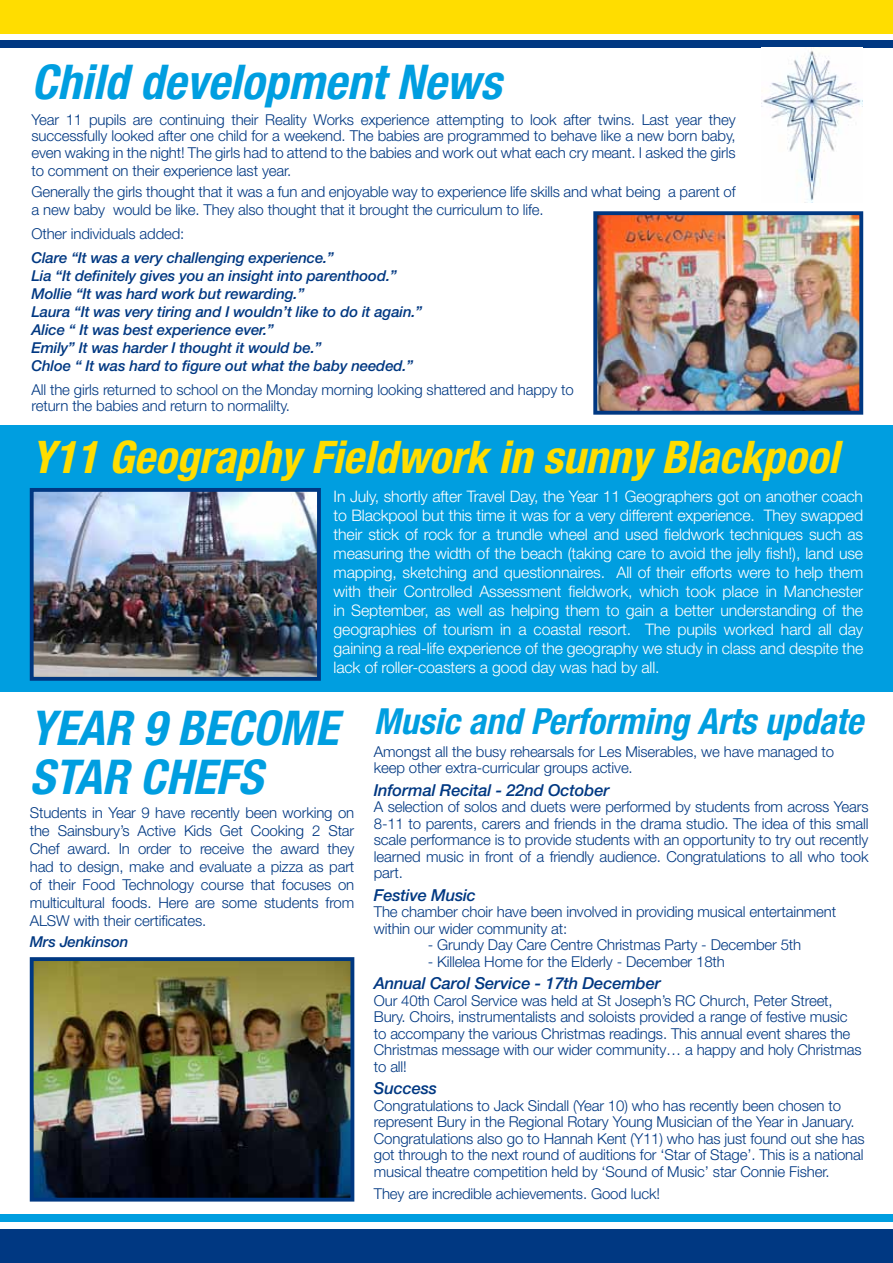
<style>
.page{position:relative;width:893px;height:1263px;background:#fff}
.page>*{position:absolute;margin:0;border:0;box-sizing:border-box;transform-origin:0 0}
.t1{font:italic 700 condensed 48px/49.5px "Helvetica Neue LT";color:#009ee0}
.t2{font:italic 700 condensed 45px "Helvetica Neue LT";color:#fd0}
.t3{font:italic 700 condensed 36px "Helvetica Neue LT";color:#009ee0}
.t4{font:italic 500 16.5px "Helvetica Neue LT";letter-spacing:-.01em;color:#003882}
.t5{font:300 15.9px/19px "Helvetica Neue LT";letter-spacing:-.01em;color:#fff;text-align:justify}
.t6{font:300 15px/16.5px "Helvetica Neue LT";letter-spacing:-.01em;color:#003882}
.t7{font:italic 500 15px/18px "Helvetica Neue LT";letter-spacing:-.01em;color:#003882}
</style>
<div class="page">
<div style="left:0;top:0;width:893px;height:34px;background:#fd0"></div>
<div style="left:0;top:40px;width:893px;height:8px;background:#003882"></div>
<div style="left:0;top:1229px;width:893px;height:34px;background:#003882"></div>
<div style="left:0;top:1214px;width:893px;height:8px;background:#009ee0"></div>
<div style="left:0;top:425px;width:893px;height:267px;background:#009ee0"></div>
<img style="left:598px;top:216px;width:260px;height:194px">
<div style="left:593px;top:211px;width:270px;height:204px;border:4px solid #003882"></div>
<img style="left:35px;top:493px;width:281px;height:183px">
<div style="left:30px;top:488px;width:291px;height:193px;border:4px solid #003882"></div>
<img style="left:35px;top:962px;width:314px;height:234px">
<div style="left:30px;top:957px;width:324px;height:244px;border:4px solid #003882"></div>
<img style="left:761px;top:48px;width:102px;height:154px">
<h1 class="t1" style="left:31px;top:57px;width:471px">Child development News</h1>
<p class="t6" style="left:31px;top:111px;width:706px;text-align:justify">Year 11 pupils are continuing their Reality Works experience attempting to look after twins. Last year they successfully looked after one child for a weekend. The babies are programmed to behave like a new born baby, even waking in the night! The girls had to attend to the babies and work out what each cry meant. I asked the girls</p>
<p class="t6" style="left:31px;top:159px;width:706px;line-height:21px">to comment on their experience last year.<br>Generally the girls thought that it was a fun and enjoyable way to experience life skills and what being a parent of</p>
<p class="t6" style="left:31px;top:197px;width:514px;line-height:24px">a new baby would be like. They also thought that it brought the curriculum to life.<br>Other individuals added:</p>
<p class="t7" style="left:31px;top:248px;width:392px">Clare “It was a very challenging experience.”<br>Lia “It definitely gives you an insight into parenthood.” Mollie “It was hard work but rewarding.”<br>Laura “It was very tiring and I wouldn’t like to do it again.” Alice “ It was best experience ever.”<br>Emily” It was harder I thought it would be.”<br>Chloe “ It was hard to figure out what the baby needed.”</p>
<p class="t6" style="left:31px;top:381px;width:544px">All the girls returned to school on the Monday morning looking shattered and happy to return the babies and return to normalilty.</p>
<h2 class="t2" style="left:31px;top:430px;width:809px">Y11 Geography Fieldwork in sunny Blackpool</h2>
<p class="t5" style="left:334px;top:486px;width:531px">In July, shortly after Travel Day, the Year 11 Geographers got on another coach to Blackpool but this time it was for a very different experience. They swapped their stick of rock for a trundle wheel and used fieldwork techniques such as measuring the width of the beach (taking care to avoid the jelly fish!), land use mapping, sketching and questionnaires. All of their efforts were to help them with their Controlled Assessment fieldwork, which took place in Manchester in September, as well as helping them to gain a better understanding of the geographies of tourism in a coastal resort. The pupils worked hard all day gaining a real-life experience of the geography we study in class and despite the lack of roller-coasters a good day was had by all.</p>
<h1 class="t1" style="left:30px;top:702px;width:310px">YEAR 9 BECOME<br>STAR CHEFS</h1>
<p class="t6" style="left:30px;top:803px;width:326px;line-height:18px;text-align:justify">Students in Year 9 have recently been working on the Sainsbury’s Active Kids Get Cooking 2 Star Chef award. In order to receive the award they had to design, make and evaluate a pizza as part of their Food Technology course that focuses on multicultural foods. Here are some students from ALSW with their certificates.</p>
<p class="t7" style="left:30px;top:932px;width:100px">Mrs Jenkinson</p>
<h3 class="t3" style="left:374px;top:699px;width:491px">Music and Performing Arts update</h3>
<p class="t6" style="left:374px;top:743px;width:462px">Amongst all the busy rehearsals for Les Miserables, we have managed to keep other extra-curricular groups active.</p>
<p class="t4" style="left:374px;top:780px;width:237px">Informal Recital - 22nd October</p>
<p class="t6" style="left:374px;top:798px;width:496px;text-align:justify">A selection of solos and duets were performed by students from across Years 8-11 to parents, carers and friends in the drama studio. The idea of this small scale performance is to provide students with an opportunity to try out recently learned music in front of a friendly audience. Congratulations to all who took part.</p>
<p class="t4" style="left:374px;top:885px;width:104px">Festive Music</p>
<p class="t6" style="left:374px;top:903px;width:464px">The chamber choir have been involved in providing musical entertainment within our wider community at:</p>
<p class="t6" style="left:428px;top:936px;width:375px">- Grundy Day Care Centre Christmas Party - December 5th</p>
<p class="t6" style="left:428px;top:953px;width:299px">- Killelea Home for the Elderly - December 18th</p>
<p class="t4" style="left:374px;top:973px;width:289px">Annual Carol Service - 17th December</p>
<p class="t6" style="left:374px;top:992px;width:489px">Our 40th Carol Service was held at St Joseph’s RC Church, Peter Street, Bury. Choirs, instrumentalists and soloists provided a range of festive music to accompany the various Christmas readings. This annual event shares the Christmas message with our wider community… a happy and holy Christmas to all!</p>
<p class="t4" style="left:374px;top:1078px;width:65px">Success</p>
<p class="t6" style="left:374px;top:1097px;width:492px">Congratulations to Jack Sindall (Year 10) who has recently been chosen to represent Bury in the Regional Rotary Young Musician of the Year in January.<br>Congratulations also go to Hannah Kent (Y11) who has just found out she has got through to the next round of auditions for ‘Star of Stage’. This is a national musical theatre competition held by ‘Sound of Music’ star Connie Fisher.</p>
<p class="t6" style="left:374px;top:1185px;width:288px">They are incredible achievements. Good luck!</p>
</div>
